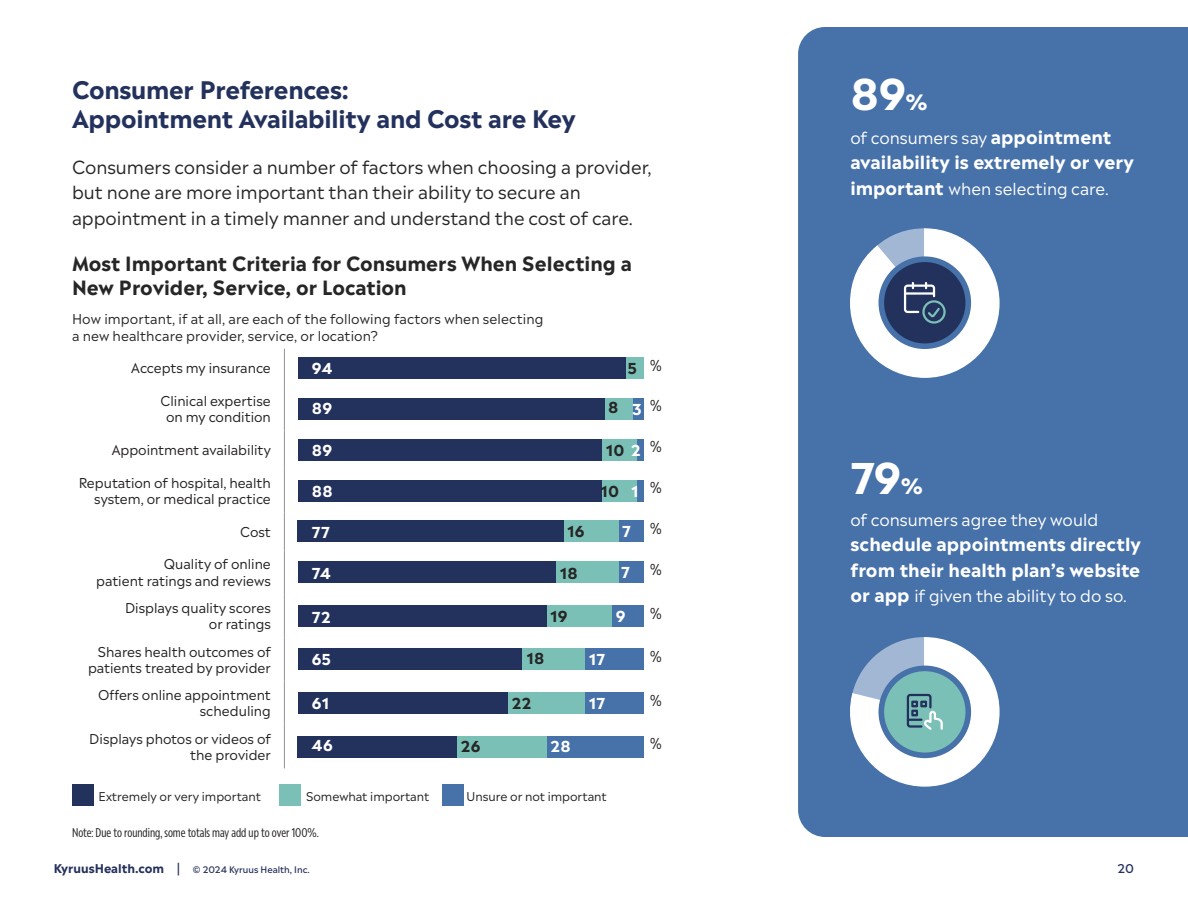
<style>
.page{position:relative;width:1188px;height:918px;background:#fff}
.page>*{position:absolute;margin:0;border:0;box-sizing:border-box;transform-origin:0 0}
.Number_Sidebar{font:700 42px "Madera";color:#fff}
.Heading_1{font:700 24px/28.8px "Madera";letter-spacing:-.01em;color:#23315d}
.Graph_title{font:700 19.5px/23.4px "Madera";color:#262626}
.Body_text_12{font:18px/25.5px "Madera";color:#262626}
.Body_Text_12_white{font:700 18px/25.5px "Madera";color:#fff}
.Body_Text_12_white-2{font:16.5px "Madera";color:#fff}
.t1{font:700 15px "Madera";letter-spacing:.025em;color:#fff}
.t2{font:700 15px "Madera";letter-spacing:.025em;color:#262626}
.Body{font:condensed 15px "Madera";color:#231f20}
.Body-2{font:13.5px/16.2px "Madera";color:#231f20;text-align:right}
.question_graph{font:13.5px/16.2px "Madera";letter-spacing:.01em;color:#262626}
.Body-3{font:12px "Madera";color:#231f20}
.Body-4{font:condensed 12px "Madera";color:#231f20}
.t3{font:500 12px "Madera";color:#24305c}
.t4{font:500 9px "Madera";color:#24305c}
.s1{color:#fff}
.s2{font-size:21px}
.s3{font-weight:700;font-size:18px}
.s4{font-weight:700;font-size:12px}
.s5{font-size:12px}
</style>
<div class="page">
<div style="left:798px;top:27px;width:390px;height:810px;background:#4671a9"></div>
<hr style="left:284px;top:349px;width:1px;height:38px;background:#939393">
<hr style="left:284px;top:387px;width:1px;height:43px;background:#939393">
<hr style="left:284px;top:430px;width:1px;height:39px;background:#939393">
<hr style="left:284px;top:469px;width:1px;height:43px;background:#939393">
<hr style="left:284px;top:512px;width:1px;height:39px;background:#939393">
<hr style="left:284px;top:551px;width:1px;height:43px;background:#939393">
<hr style="left:284px;top:594px;width:1px;height:44px;background:#939393">
<hr style="left:284px;top:638px;width:1px;height:43px;background:#939393">
<hr style="left:284px;top:681px;width:1px;height:44px;background:#939393">
<hr style="left:284px;top:725px;width:1px;height:43px;background:#939393">
<div style="left:298px;top:357px;width:328px;height:21px;background:#23315d"></div>
<div style="left:626px;top:357px;width:18px;height:21px;background:#7ac0b7"></div>
<div style="left:298px;top:398px;width:308px;height:21px;background:#23315d"></div>
<div style="left:606px;top:398px;width:27px;height:21px;background:#7ac0b7"></div>
<div style="left:633px;top:398px;width:11px;height:21px;background:#4671a9"></div>
<div style="left:298px;top:439px;width:305px;height:21px;background:#23315d"></div>
<div style="left:603px;top:439px;width:34px;height:21px;background:#7ac0b7"></div>
<div style="left:637px;top:439px;width:7px;height:21px;background:#4671a9"></div>
<div style="left:298px;top:480px;width:304px;height:21px;background:#23315d"></div>
<div style="left:602px;top:480px;width:35px;height:21px;background:#7ac0b7"></div>
<div style="left:637px;top:480px;width:7px;height:21px;background:#4671a9"></div>
<div style="left:298px;top:521px;width:266px;height:21px;background:#23315d"></div>
<div style="left:564px;top:521px;width:55px;height:21px;background:#7ac0b7"></div>
<div style="left:619px;top:521px;width:25px;height:21px;background:#4671a9"></div>
<div style="left:298px;top:562px;width:258px;height:21px;background:#23315d"></div>
<div style="left:556px;top:562px;width:63px;height:21px;background:#7ac0b7"></div>
<div style="left:619px;top:562px;width:25px;height:21px;background:#4671a9"></div>
<div style="left:298px;top:605px;width:249px;height:22px;background:#23315d"></div>
<div style="left:547px;top:605px;width:65px;height:22px;background:#7ac0b7"></div>
<div style="left:612px;top:605px;width:32px;height:22px;background:#4671a9"></div>
<div style="left:298px;top:649px;width:225px;height:21px;background:#23315d"></div>
<div style="left:523px;top:649px;width:62px;height:21px;background:#7ac0b7"></div>
<div style="left:585px;top:649px;width:59px;height:21px;background:#4671a9"></div>
<div style="left:298px;top:692px;width:211px;height:22px;background:#23315d"></div>
<div style="left:509px;top:692px;width:76px;height:22px;background:#7ac0b7"></div>
<div style="left:585px;top:692px;width:59px;height:22px;background:#4671a9"></div>
<div style="left:298px;top:736px;width:159px;height:21px;background:#23315d"></div>
<div style="left:457px;top:736px;width:90px;height:21px;background:#7ac0b7"></div>
<div style="left:547px;top:736px;width:97px;height:21px;background:#4671a9"></div>
<div style="left:72px;top:784px;width:21px;height:22px;background:#23315d"></div>
<div style="left:279px;top:784px;width:22px;height:22px;background:#7ac0b7"></div>
<div style="left:443px;top:784px;width:21px;height:22px;background:#4671a9"></div>
<svg style="left:849px;top:228px;width:151px;height:151px"></svg>
<svg style="left:849px;top:636px;width:151px;height:151px"></svg>
<p class="Heading_1" style="left:72px;top:75px;width:505px">Consumer Preferences:<br>Appointment Availability and Cost are Key</p>
<p class="Body_text_12" style="left:72px;top:154px;width:581px">Consumers consider a number of factors when choosing a provider, but none are more important than their ability to secure an appointment in a timely manner and understand the cost of care.</p>
<p class="Graph_title" style="left:72px;top:251px;width:562px">Most Important Criteria for Consumers When Selecting a<br>New Provider, Service, or Location</p>
<p class="question_graph" style="left:72px;top:311px;width:473px">How important, if at all, are each of the following factors when selecting a new healthcare provider, service, or location?</p>
<p class="Body-2" style="left:131px;top:359px;width:141px">Accepts my insurance</p>
<p class="t1" style="left:312px;top:356px;width:22px">94</p>
<p class="t2" style="left:628px;top:356px;width:11px">5</p>
<p class="Body" style="left:650px;top:355px;width:13px">%</p>
<p class="Body-2" style="left:160px;top:392px;width:112px;text-align:center">Clinical expertise on my condition</p>
<p class="t1" style="left:312px;top:397px;width:22px">89</p>
<p class="t2" style="left:608px;top:396px;width:12px">8</p>
<p class="t1" style="left:632px;top:398px;width:11px">3</p>
<p class="Body" style="left:650px;top:396px;width:13px">%</p>
<p class="Body-2" style="left:112px;top:441px;width:161px">Appointment availability</p>
<p class="t1" style="left:312px;top:438px;width:22px">89</p>
<p class="t2" style="left:606px;top:438px;width:37px">10 <span class="s1">2</span></p>
<p class="Body" style="left:650px;top:437px;width:13px">%</p>
<p class="Body-2" style="left:79px;top:474px;width:194px">Reputation of hospital, health system, or medical practice</p>
<p class="t1" style="left:312px;top:479px;width:22px">88</p>
<p class="t2" style="left:600px;top:480px;width:20px">10</p>
<p class="t1" style="left:631px;top:480px;width:9px">1</p>
<p class="Body" style="left:650px;top:477px;width:13px">%</p>
<p class="Body-2" style="left:240px;top:523px;width:32px">Cost</p>
<p class="t1" style="left:312px;top:521px;width:19px">77</p>
<p class="t2" style="left:567px;top:520px;width:19px">16</p>
<p class="t1" style="left:622px;top:520px;width:10px">7</p>
<p class="Body" style="left:650px;top:518px;width:13px">%</p>
<p class="Body-2" style="left:96px;top:556px;width:176px">Quality of online<br>patient ratings and reviews</p>
<p class="t1" style="left:312px;top:562px;width:21px">74</p>
<p class="t2" style="left:560px;top:562px;width:19px">18</p>
<p class="t1" style="left:621px;top:561px;width:10px">7</p>
<p class="Body" style="left:650px;top:559px;width:13px">%</p>
<p class="Body-2" style="left:125px;top:599px;width:147px">Displays quality scores or ratings</p>
<p class="t1" style="left:312px;top:605px;width:20px">72</p>
<p class="t2" style="left:550px;top:605px;width:19px">19</p>
<p class="t1" style="left:616px;top:604px;width:11px">9</p>
<p class="Body" style="left:650px;top:603px;width:13px">%</p>
<p class="Body-2" style="left:88px;top:643px;width:184px">Shares health outcomes of patients treated by provider</p>
<p class="t1" style="left:312px;top:648px;width:21px">65</p>
<p class="t2" style="left:526px;top:647px;width:19px">18</p>
<p class="t1" style="left:589px;top:648px;width:18px">17</p>
<p class="Body" style="left:650px;top:646px;width:13px">%</p>
<p class="Body-2" style="left:98px;top:686px;width:174px">Offers online appointment scheduling</p>
<p class="t1" style="left:312px;top:692px;width:19px">61</p>
<p class="t2" style="left:512px;top:692px;width:21px">22</p>
<p class="t1" style="left:589px;top:692px;width:18px">17</p>
<p class="Body" style="left:650px;top:690px;width:13px">%</p>
<p class="Body-2" style="left:89px;top:730px;width:183px">Displays photos or videos of the provider</p>
<p class="t1" style="left:312px;top:734px;width:23px">46</p>
<p class="t2" style="left:461px;top:735px;width:21px">26</p>
<p class="t1" style="left:550px;top:735px;width:22px">28</p>
<p class="Body" style="left:650px;top:734px;width:13px">%</p>
<p class="Body-3" style="left:99px;top:788px;width:164px">Extremely or very important</p>
<p class="Body-3" style="left:306px;top:788px;width:125px">Somewhat important</p>
<p class="Body-3" style="left:467px;top:788px;width:142px">Unsure or not important</p>
<p class="Body-4" style="left:72px;top:825px;width:248px">Note: Due to rounding, some totals may add up to over 100%.</p>
<p class="Number_Sidebar" style="left:850px;top:62px;width:79px">89<span class="s2">%</span></p>
<p class="Body_Text_12_white-2" style="left:850px;top:125px;width:262px">of consumers say <span class="s3">appointment</span></p>
<p class="Body_Text_12_white" style="left:850px;top:149px;width:285px">availability is extremely or very</p>
<p class="Body_Text_12_white-2" style="left:850px;top:176px;width:260px"><span class="s3">important</span> when selecting care.</p>
<p class="Number_Sidebar" style="left:850px;top:445px;width:74px">79<span class="s2">%</span></p>
<p class="Body_Text_12_white-2" style="left:850px;top:507px;width:249px">of consumers agree they would</p>
<p class="Body_Text_12_white" style="left:850px;top:531px;width:292px">schedule appointments directly from their health plan’s website</p>
<p class="Body_Text_12_white-2" style="left:850px;top:584px;width:278px"><span class="s3">or app</span> if given the ability to do so.</p>
<p class="t4" style="left:54px;top:863px;width:257px"><span class="s4">KyruusHealth.com</span> <span class="s5">|</span> © 2024 Kyruus Health, Inc.</p>
<p class="t3" style="left:1117px;top:860px;width:18px">20</p>
</div>
